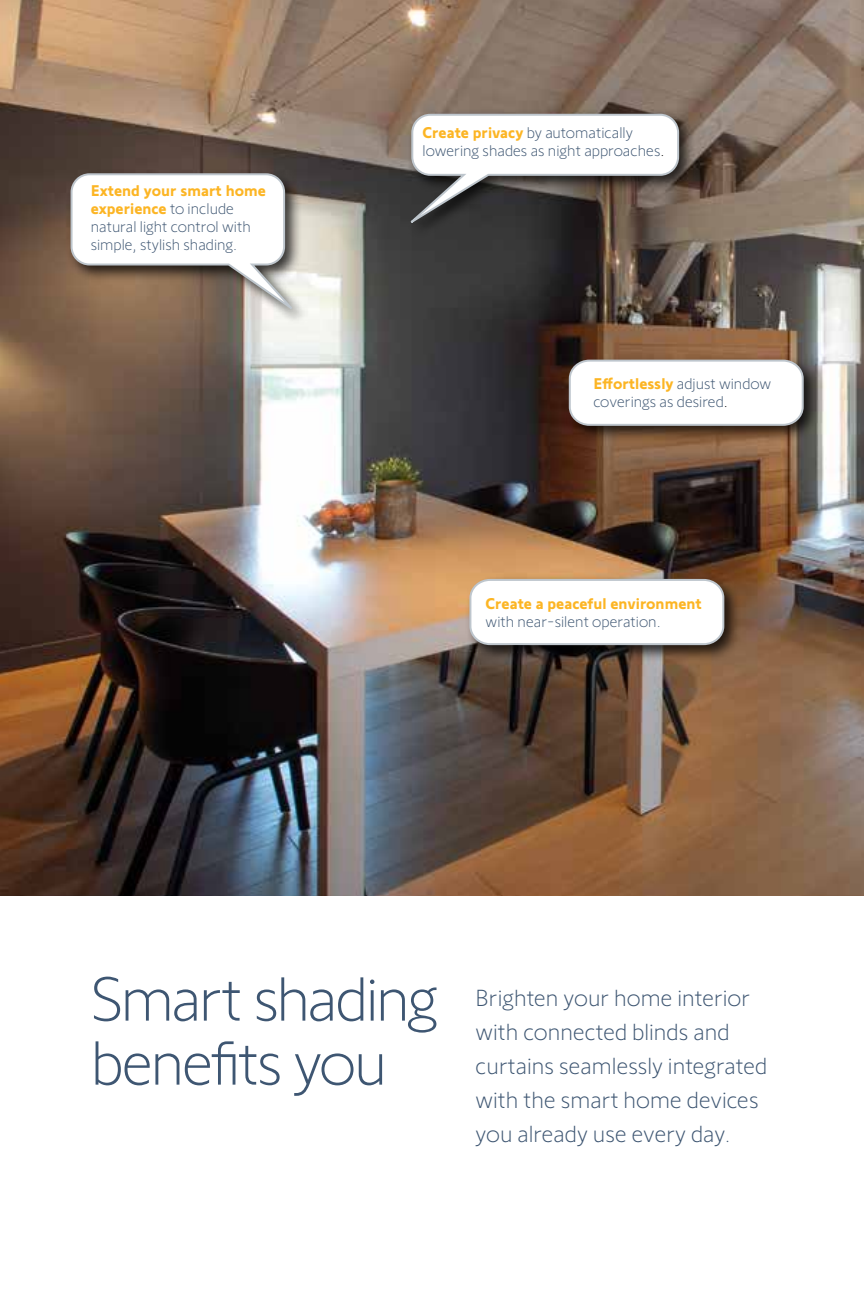
<style>
.page{position:relative;width:864px;height:1296px;background:#fff}
.page>*{position:absolute;margin:0;border:0;box-sizing:border-box;transform-origin:0 0}
.t1{font:300 64px/64px "Somfy Sans";letter-spacing:-.04em;color:#3e5672}
.t2{font:300 24px/34px "Somfy Sans";color:#3e5672}
.t3{font:300 16px/18px "Somfy Sans";color:#3e5672}
.t4{font:700 16px "Somfy Sans";color:#fcb524}
.s1{font-weight:700;color:#fcb524}
.s2{color:#000}
.s3{font-size:20px}
</style>
<div class="page">
<img style="left:0;top:0;width:864px;height:896px">
<div style="left:407px;top:109px;width:289px;height:130px;background:#000;opacity:.75"></div>
<svg style="left:394px;top:113px;width:286px;height:122px"></svg>
<div style="left:564px;top:355px;width:257px;height:88px;background:#000;opacity:.75"></div>
<div style="left:570px;top:361px;width:233px;height:64px;background:#fff;border-radius:19px"></div>
<div style="left:569px;top:360px;width:235px;height:66px;border:2px solid #bec6cd;border-radius:19px"></div>
<div style="left:465px;top:574px;width:276px;height:88px;background:#000;opacity:.75"></div>
<svg style="left:468px;top:578px;width:257px;height:68px"></svg>
<div style="left:66px;top:169px;width:242px;height:156px;background:#000;opacity:.75"></div>
<svg style="left:70px;top:172px;width:235px;height:148px"></svg>
<p class="t3" style="left:91px;top:181px;width:177px"><span class="s1">Extend your smart home experience</span> to include natural light control with simple, stylish shading.</p>
<p class="t3" style="left:423px;top:122px;width:243px"><span class="s1">Create privacy</span> by automatically lowering shades as night approaches<span class="s2">.</span></p>
<p class="t3" style="left:593px;top:373px;width:179px"><span class="s1">Effortlessly</span> adjust window coverings as desired<span class="s2">.</span></p>
<p class="t4" style="left:486px;top:590px;width:218px">Create a peaceful environment</p>
<p class="t3" style="left:486px;top:611px;width:177px">with near-silent operation.</p>
<h1 class="t1" style="left:91px;top:961px;width:349px">Smart shading benefits you</h1>
<h2 class="t2" style="left:476px;top:979px;width:293px">Brighten your home interior with connected blinds and curtains seamlessly integrated with the smart home devices you already use every day<span class="s3">.</span></h2>
</div>
